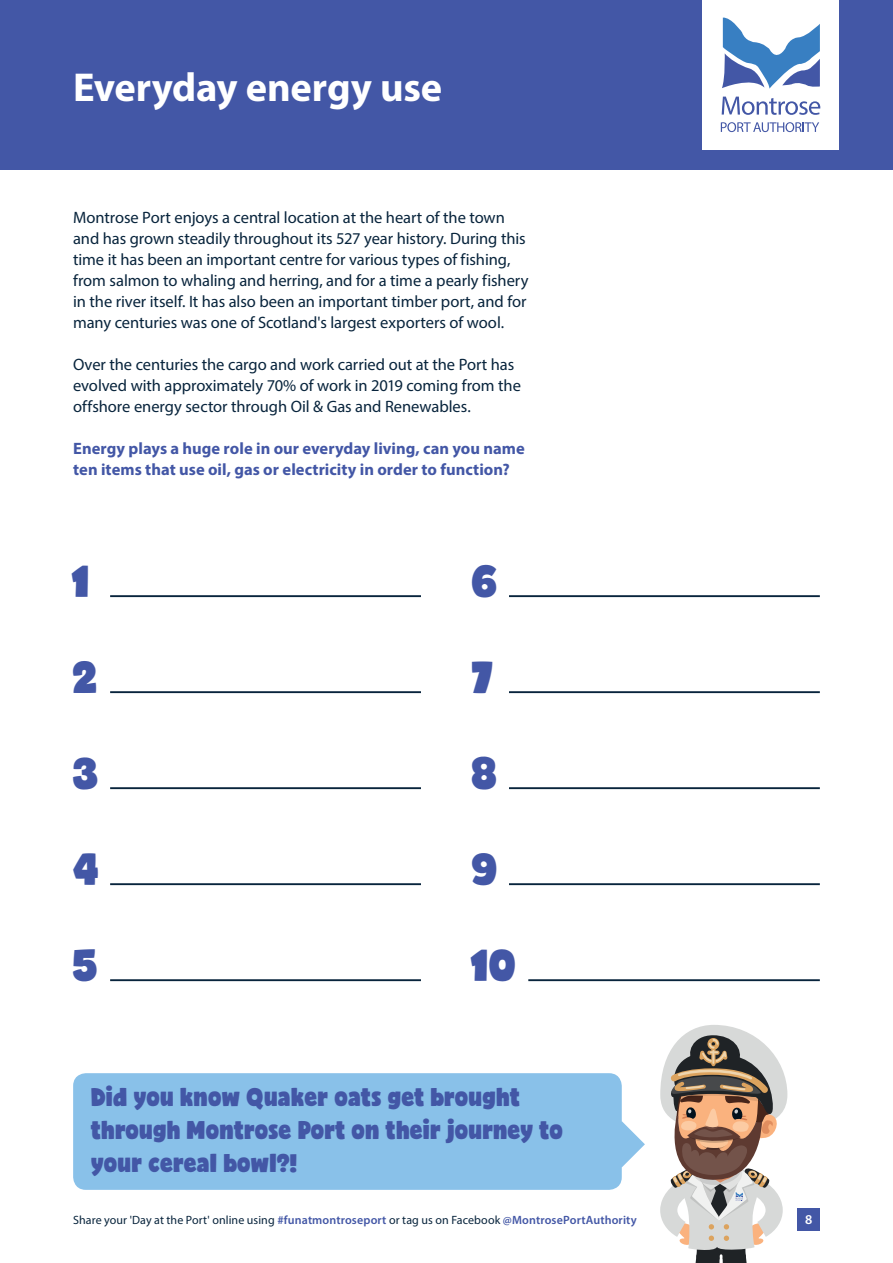
<style>
.page{position:relative;width:893px;height:1263px;background:#fff}
.page>*{position:absolute;margin:0;border:0;box-sizing:border-box;transform-origin:0 0}
.Activity_Heading{font:42px "Bjola";color:#4357a6}
.Activity_Heading-2{font:700 40.5px "Myriad Pro";letter-spacing:-.005em;color:#fff}
.Body_Copy_Bold{font:24px/33px "Bjola";letter-spacing:.01em;color:#4357a6}
.Body_Copy{font:16.5px/21px "Myriad Pro";letter-spacing:-.005em;color:#08243c}
.Body_Copy_Bold-2{font:700 16.5px/21px "Myriad Pro";color:#4357a6}
.t1{font:600 13.5px "Myriad Pro";color:#fff}
.t2{font:12px "Myriad Pro";letter-spacing:.005em;color:#08243c}
.s1{font-weight:600;color:#4357a6}
</style>
<div class="page">
<div style="left:0;top:0;width:893px;height:170px;background:#4357a6"></div>
<div style="left:798px;top:1208px;width:22px;height:22px;background:#4357a6"></div>
<div style="left:702px;top:0;width:137px;height:150px;background:#fff"></div>
<svg style="left:722px;top:97px;width:98px;height:18px"></svg>
<svg style="left:721px;top:122px;width:98px;height:10px"></svg>
<svg style="left:722px;top:17px;width:98px;height:72px"></svg>
<svg style="left:622px;top:1121px;width:23px;height:46px"></svg>
<div style="left:73px;top:1073px;width:549px;height:117px;background:#89c1e9;border-radius:13px"></div>
<hr style="left:110px;top:595px;width:311px;height:2px;background:#08243c">
<hr style="left:110px;top:691px;width:311px;height:2px;background:#08243c">
<hr style="left:110px;top:787px;width:311px;height:2px;background:#08243c">
<hr style="left:110px;top:883px;width:311px;height:2px;background:#08243c">
<hr style="left:110px;top:979px;width:311px;height:2px;background:#08243c">
<hr style="left:509px;top:595px;width:311px;height:2px;background:#08243c">
<hr style="left:509px;top:691px;width:311px;height:2px;background:#08243c">
<hr style="left:509px;top:787px;width:311px;height:2px;background:#08243c">
<hr style="left:509px;top:883px;width:311px;height:2px;background:#08243c">
<hr style="left:528px;top:979px;width:292px;height:2px;background:#08243c">
<svg style="left:660px;top:1025px;width:127px;height:238px"></svg>
<p class="Activity_Heading-2" style="left:73px;top:61px;width:371px">Everyday energy use</p>
<p class="Body_Copy" style="left:73px;top:206px;width:457px">Montrose Port enjoys a central location at the heart of the town and has grown steadily throughout its 527 year history. During this time it has been an important centre for various types of fishing, from salmon to whaling and herring, and for a time a pearly fishery in the river itself. It has also been an important timber port, and for many centuries was one of Scotland's largest exporters of wool.</p>
<p class="Body_Copy" style="left:73px;top:353px;width:449px">Over the centuries the cargo and work carried out at the Port has evolved with approximately 70% of work in 2019 coming from the offshore energy sector through Oil &amp; Gas and Renewables.</p>
<p class="Body_Copy_Bold-2" style="left:73px;top:437px;width:453px">Energy plays a huge role in our everyday living, can you name ten items that use oil, gas or electricity in order to function?</p>
<p class="Activity_Heading" style="left:73px;top:548px;width:18px">1</p>
<p class="Activity_Heading" style="left:472px;top:548px;width:27px">6</p>
<p class="Activity_Heading" style="left:73px;top:644px;width:26px">2</p>
<p class="Activity_Heading" style="left:472px;top:644px;width:23px">7</p>
<p class="Activity_Heading" style="left:73px;top:740px;width:27px">3</p>
<p class="Activity_Heading" style="left:472px;top:740px;width:27px">8</p>
<p class="Activity_Heading" style="left:73px;top:836px;width:27px">4</p>
<p class="Activity_Heading" style="left:472px;top:836px;width:27px">9</p>
<p class="Activity_Heading" style="left:73px;top:932px;width:26px">5</p>
<p class="Activity_Heading" style="left:472px;top:932px;width:46px">10</p>
<p class="Body_Copy_Bold" style="left:91px;top:1080px;width:474px">Did you know Quaker oats get brought through Montrose Port on their journey to your cereal bowl?!</p>
<p class="t2" style="left:73px;top:1212px;width:565px">Share your 'Day at the Port' online using <span class="s1">#funatmontroseport</span> or tag us on Facebook <span class="s1">@MontrosePortAuthority</span></p>
<p class="t1" style="left:805px;top:1211px;width:9px">8</p>
</div>
